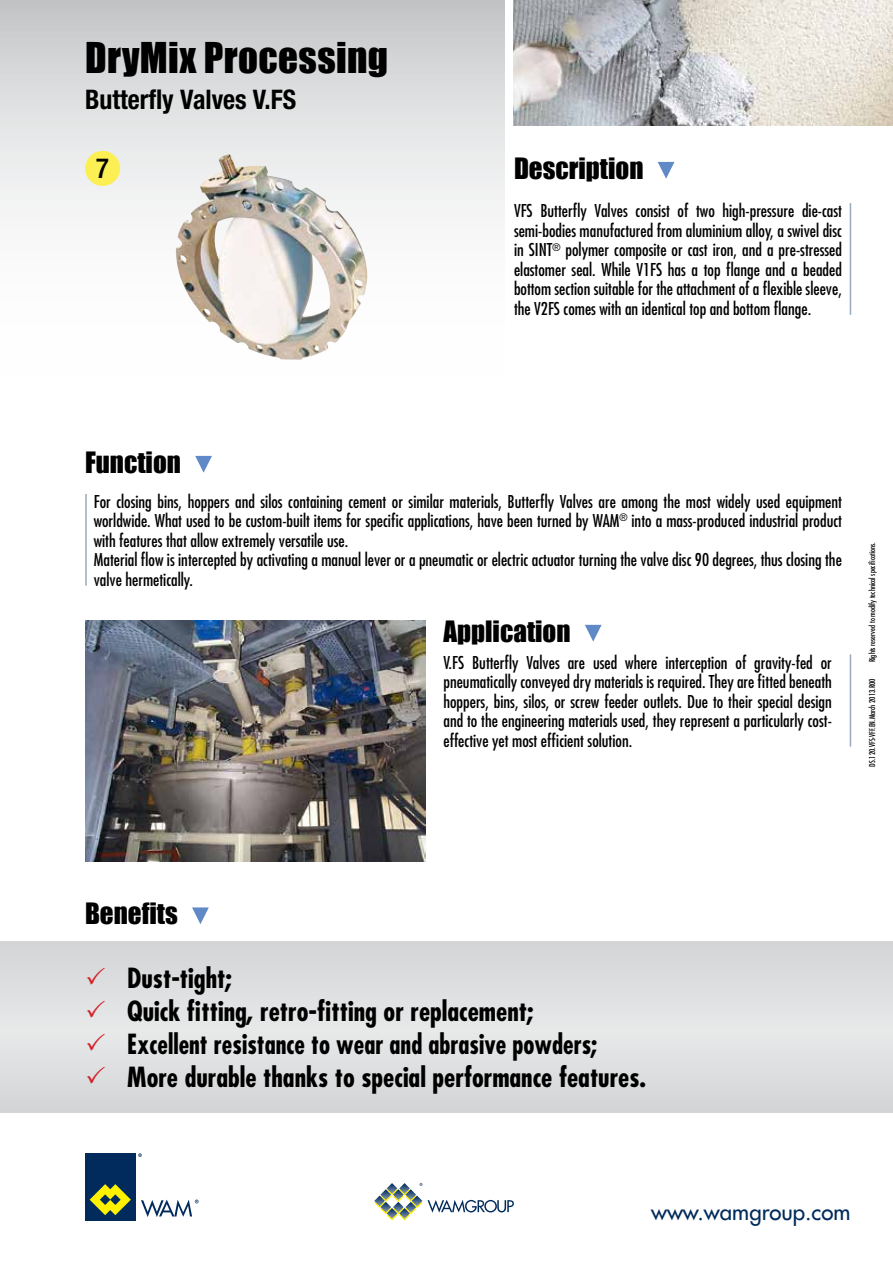
<style>
.page{position:relative;width:893px;height:1263px;background:#fff}
.page>*{position:absolute;margin:0;border:0;box-sizing:border-box;transform-origin:0 0}
.t1{font:39px "Impact";letter-spacing:.01em;color:#000}
.t2{font:500 condensed 27.75px "Helvetica Neue LT Std";color:#000}
.t3{font:700 condensed 27px/33px "Futura Std";color:#000}
.t4{font:27px "Impact";color:#000}
.t5{font:700 condensed 27px "Helvetica Neue LT Std";color:#000;scale:.96 1}
.t6{font:500 22.2px "Futura Std";color:#002b5c}
.t7{font:condensed 17.25px/19.5px "Futura Std";color:#000;text-align:justify}
.t8{font:condensed 7.95px "Futura Std";color:#000}
</style>
<div class="page">
<div style="left:0;top:0;width:505px;height:378px;background:linear-gradient(to bottom,#cccecf,#fff)"></div>
<img style="left:85px;top:620px;width:340px;height:242px">
<svg style="left:374px;top:1183px;width:140px;height:37px"></svg>
<svg style="left:658px;top:162px;width:16px;height:17px"></svg>
<svg style="left:585px;top:625px;width:17px;height:17px"></svg>
<svg style="left:195px;top:456px;width:17px;height:17px"></svg>
<svg style="left:192px;top:907px;width:17px;height:17px"></svg>
<hr style="left:850px;top:203px;width:1px;height:112px;background:#99aabe">
<hr style="left:850px;top:654px;width:1px;height:93px;background:#99aabe">
<hr style="left:85px;top:494px;width:2px;height:92px;background:#99aabe">
<div style="left:0;top:941px;width:893px;height:171px;background:#dddedf"></div>
<div style="left:85px;top:1153px;width:50px;height:67px;background:#002b5c"></div>
<svg style="left:90px;top:1184px;width:41px;height:31px"></svg>
<svg style="left:138px;top:1153px;width:4px;height:4px"></svg>
<svg style="left:141px;top:1199px;width:58px;height:18px"></svg>
<img style="left:514px;top:0;width:379px;height:126px">
<div style="left:85px;top:151px;width:35px;height:35px;background:#fbef53;border-radius:50%"></div>
<img style="left:176px;top:154px;width:191px;height:206px">
<h1 class="t1" style="left:85px;top:28px;width:305px">DryMix Processing</h1>
<h3 class="t5" style="left:85px;top:83px;width:221px">Butterfly Valves V.FS</h3>
<h2 class="t2" style="left:96px;top:152px;width:15px">7</h2>
<h3 class="t4" style="left:514px;top:147px;width:131px">Description</h3>
<p class="t7" style="left:514px;top:201px;width:329px">VFS Butterfly Valves consist of two high-pressure die-cast semi-bodies manufactured from aluminium alloy, a swivel disc in SINT<sup>®</sup> polymer composite or cast iron, and a pre-stressed elastomer seal. While V1FS has a top flange and a beaded bottom section suitable for the attachment of a flexible sleeve, the V2FS comes with an identical top and bottom flange.</p>
<h3 class="t4" style="left:85px;top:441px;width:97px">Function</h3>
<p class="t7" style="left:94px;top:491px;width:750px;text-align:left">For closing bins, hoppers and silos containing cement or similar materials, Butterfly Valves are among the most widely used equipment worldwide. What used to be custom-built items for specific applications, have been turned by WAM<sup>®</sup> into a mass-produced industrial product with features that allow extremely versatile use.<br>Material flow is intercepted by activating a manual lever or a pneumatic or electric actuator turning the valve disc 90 degrees, thus closing the valve hermetically.</p>
<h3 class="t4" style="left:443px;top:610px;width:129px">Application</h3>
<p class="t7" style="left:443px;top:652px;width:390px">V.FS Butterfly Valves are used where interception of gravity-fed or pneumatically conveyed dry materials is required. They are fitted beneath hoppers, bins, silos, or screw feeder outlets. Due to their special design and to the engineering materials used, they represent a particularly cost&shy;effective yet most efficient solution.</p>
<p class="t8" style="left:867px;top:662px;width:122px;rotate:-90deg">Rights reserved to modify technical specifications.</p>
<p class="t8" style="left:867px;top:767px;width:90px;rotate:-90deg">DS.120.VFS-VFF.EN.March 2013.R00</p>
<h3 class="t4" style="left:85px;top:893px;width:94px">Benefits</h3>
<h3 class="t3" style="left:127px;top:962px;width:520px">Dust-tight;<br>Quick fitting, retro-fitting or replacement;<br>Excellent resistance to wear and abrasive powders; More durable thanks to special performance features.</h3>
<p class="t6" style="left:651px;top:1198px;width:201px">www.wamgroup.com</p>
</div>
